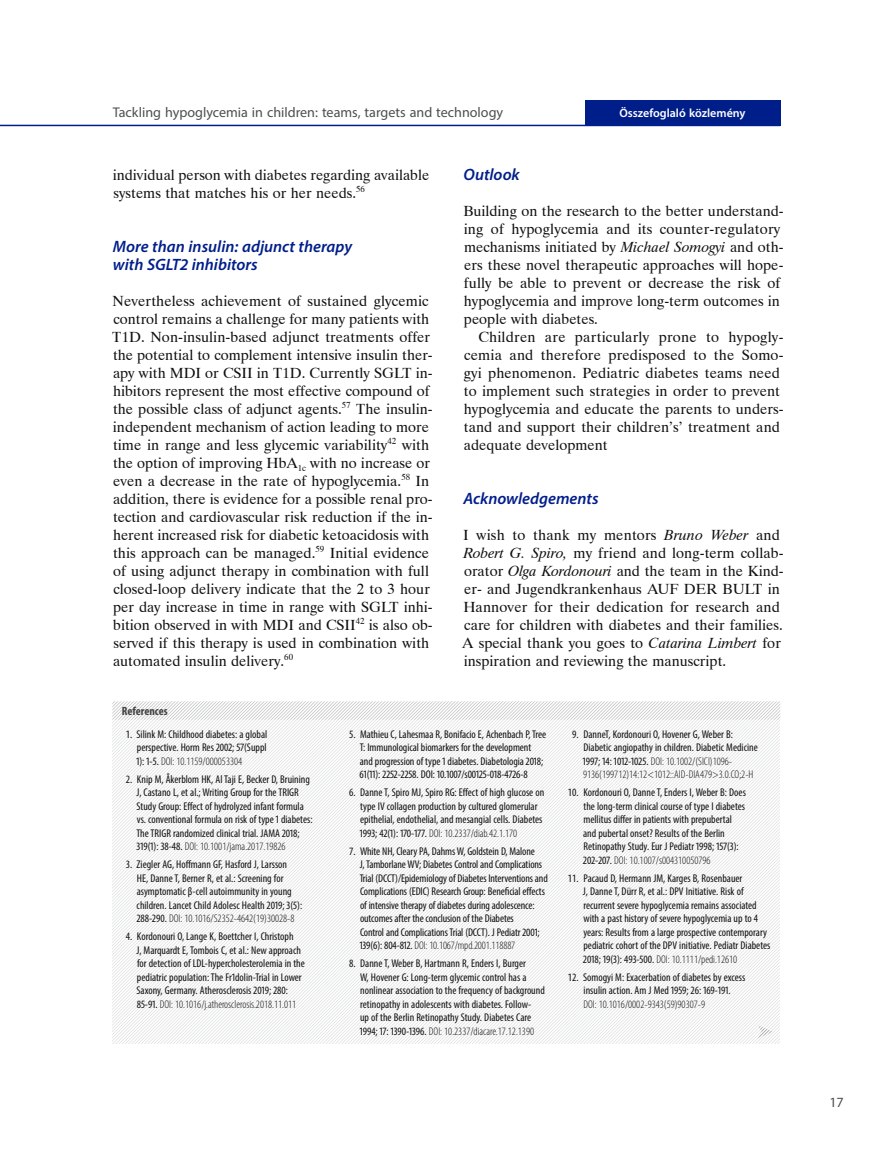
<style>
.page{position:relative;width:893px;height:1161px;background:#fff}
.page>*{position:absolute;margin:0;border:0;box-sizing:border-box;transform-origin:0 0}
.Közcím_1{font:italic 600 16.5px/18px "Myriad Pro";color:#001e8a}
.Normál_beütés_nélkül{font:14.7px/18px "Dutch 801 BTWGL4";color:#11110f}
.t1{font:14.1px "Myriad Pro";color:#4d4f4e}
.t2{font:600 12px "Myriad Pro";color:#fff}
.t3{font:700 condensed 12px "Myriad Pro";color:#404140}
.t4{font:condensed 11.25px/13.5px "Myriad Pro";color:#11110f}
.s1{font-style:italic}
.s2{font-weight:300}
</style>
<div class="page">
<svg style="left:112px;top:701px;width:669px;height:343px"></svg>
<hr style="left:0;top:125px;width:780px;height:1px;background:#001e8a">
<div style="left:585px;top:100px;width:195px;height:25px;background:#001e8a"></div>
<svg style="left:696px;top:963px;width:85px;height:81px"></svg>
<p class="t1" style="left:113px;top:104px;width:392px">Tackling hypoglycemia in children: teams, targets and technology</p>
<p class="t2" style="left:619px;top:105px;width:128px">Összefoglaló közlemény</p>
<p class="Normál_beütés_nélkül" style="left:113px;top:165px;width:318px">individual person with diabetes regarding available systems that matches his or her needs.<sup>56</sup></p>
<p class="Közcím_1" style="left:113px;top:237px;width:241px">More than insulin: adjunct therapy with SGLT2 inhibitors</p>
<p class="Normál_beütés_nélkül" style="left:112px;top:291px;width:322px">Nevertheless achievement of sustained glycemic control remains a challenge for many patients with T1D. Non-insulin-based adjunct treatments offer the potential to complement intensive insulin ther&shy;apy with MDI or CSII in T1D. Currently SGLT in&shy;hibitors represent the most effective compound of the possible class of adjunct agents.<sup>57</sup> The insulin&shy;independent mechanism of action leading to more time in range and less glycemic variability<sup>42</sup> with the option of improving HbA<sub>1c</sub> with no increase or even a decrease in the rate of hypoglycemia.<sup>58</sup> In addition, there is evidence for a possible renal pro&shy;tection and cardiovascular risk reduction if the in&shy;herent increased risk for diabetic ketoacidosis with this approach can be managed.<sup>59</sup> Initial evidence of using adjunct therapy in combination with full closed-loop delivery indicate that the 2 to 3 hour per day increase in time in range with SGLT inhi&shy;bition observed in with MDI and CSII<sup>42</sup> is also ob&shy;served if this therapy is used in combination with automated insulin delivery.<sup>60</sup></p>
<p class="Közcím_1" style="left:464px;top:165px;width:58px">Outlook</p>
<p class="Normál_beütés_nélkül" style="left:463px;top:201px;width:322px">Building on the research to the better understand&shy;ing of hypoglycemia and its counter-regulatory mechanisms initiated by <span class="s1">Michael Somogyi</span> and oth&shy;ers these novel therapeutic approaches will hope&shy;fully be able to prevent or decrease the risk of hypoglycemia and improve long-term outcomes in people with diabetes.</p>
<p class="Normál_beütés_nélkül" style="left:464px;top:327px;width:321px;text-indent:15px">Children are particularly prone to hypogly&shy;cemia and therefore predisposed to the Somo&shy;gyi phenomenon. Pediatric diabetes teams need to implement such strategies in order to prevent hypoglycemia and educate the parents to unders&shy;tand and support their children’s’ treatment and adequate development</p>
<p class="Közcím_1" style="left:463px;top:489px;width:137px">Acknowledgements</p>
<p class="Normál_beütés_nélkül" style="left:462px;top:525px;width:323px">I wish to thank my mentors <span class="s1">Bruno Weber</span> and <span class="s1">Robert G. Spiro,</span> my friend and long-term collab&shy;orator <span class="s1">Olga Kordonouri</span> and the team in the Kind&shy;er- and Jugendkrankenhaus AUF DER BULT in Hannover for their dedication for research and care for children with diabetes and their families.<br>A special thank you goes to <span class="s1">Catarina Limbert</span> for inspiration and reviewing the manuscript.</p>
<p class="t3" style="left:122px;top:704px;width:47px">References</p>
<p class="t4" style="left:136px;top:727px;width:132px;text-align:justify;text-indent:-11px">1. Silink M: Childhood diabetes: a global perspective. Horm Res 2002; 57(Suppl 1): 1-5. <span class="s2">DOI: 10.1159/000053304</span></p>
<p class="t4" style="left:136px;top:772px;width:178px;text-indent:-11px">2. Knip M, Åkerblom HK, Al Taji E, Becker D, Bruining J, Castano L, et al.; Writing Group for the TRIGR Study Group: Effect of hydrolyzed infant formula vs. conventional formula on risk of type 1 diabetes:<br>The TRIGR randomized clinical trial. JAMA 2018; 319(1): 38-48. <span class="s2">DOI: 10.1001/jama.2017.19826</span></p>
<p class="t4" style="left:137px;top:857px;width:167px;text-indent:-11px">3. Ziegler AG, Hoffmann GF, Hasford J, Larsson<br>HE, Danne T, Berner R, et al.: Screening for asymptomatic β-cell autoimmunity in young children. Lancet Child Adolesc Health 2019; 3(5):<br>288-290. <span class="s2">DOI: 10.1016/S2352-4642(19)30028-8</span></p>
<p class="t4" style="left:136px;top:929px;width:170px;text-indent:-11px">4. Kordonouri O, Lange K, Boettcher I, Christoph<br>J, Marquardt E, Tombois C, et al.: New approach for detection of LDL-hypercholesterolemia in the pediatric population: The Fr1dolin-Trial in Lower Saxony, Germany. Atherosclerosis 2019; 280:<br>85-91. <span class="s2">DOI: 10.1016/j.atherosclerosis.2018.11.011</span></p>
<p class="t4" style="left:360px;top:727px;width:188px;text-indent:-10px">5. Mathieu C, Lahesmaa R, Bonifacio E, Achenbach P, Tree T: Immunological biomarkers for the development and progression of type 1 diabetes. Diabetologia 2018; 61(11): 2252-2258. DOI: 10.1007/s00125-018-4726-8</p>
<p class="t4" style="left:360px;top:785px;width:186px;text-indent:-11px">6. Danne T, Spiro MJ, Spiro RG: Effect of high glucose on type IV collagen production by cultured glomerular epithelial, endothelial, and mesangial cells. Diabetes 1993; 42(1): 170-177. <span class="s2">DOI: 10.2337/diab.42.1.170</span></p>
<p class="t4" style="left:360px;top:844px;width:190px;text-indent:-10px">7. White NH, Cleary PA, Dahms W, Goldstein D, Malone<br>J, Tamborlane WV; Diabetes Control and Complications Trial (DCCT)/Epidemiology of Diabetes Interventions and Complications (EDIC) Research Group: Beneficial effects of intensive therapy of diabetes during adolescence: outcomes after the conclusion of the Diabetes<br>Control and Complications Trial (DCCT). J Pediatr 2001; 139(6): 804-812. <span class="s2">DOI: 10.1067/mpd.2001.118887</span></p>
<p class="t4" style="left:360px;top:956px;width:187px;text-indent:-11px">8. Danne T, Weber B, Hartmann R, Enders I, Burger<br>W, Hovener G: Long-term glycemic control has a nonlinear association to the frequency of background retinopathy in adolescents with diabetes. Follow-<br>up of the Berlin Retinopathy Study. Diabetes Care 1994; 17: 1390-1396. <span class="s2">DOI: 10.2337/diacare.17.12.1390</span></p>
<p class="t4" style="left:583px;top:727px;width:176px;text-indent:-11px">9. DanneT, Kordonouri O, Hovener G, Weber B:<br>Diabetic angiopathy in children. Diabetic Medicine 1997; 14: 1012-1025. <span class="s2">DOI: 10.1002/(SICI)1096- 9136(199712)14:12&lt;1012::AID-DIA479&gt;3.0.CO;2-H</span></p>
<p class="t4" style="left:583px;top:785px;width:164px;text-indent:-15px">10. Kordonouri O, Danne T, Enders I, Weber B: Does the long-term clinical course of type I diabetes mellitus differ in patients with prepubertal and pubertal onset? Results of the Berlin Retinopathy Study. Eur J Pediatr 1998; 157(3):<br>202-207. <span class="s2">DOI: 10.1007/s004310050796</span></p>
<p class="t4" style="left:583px;top:871px;width:189px;text-indent:-15px">11. Pacaud D, Hermann JM, Karges B, Rosenbauer<br>J, Danne T, Dürr R, et al.: DPV Initiative. Risk of recurrent severe hypoglycemia remains associated with a past history of severe hypoglycemia up to 4 years: Results from a large prospective contemporary pediatric cohort of the DPV initiative. Pediatr Diabetes 2018; 19(3): 493-500. <span class="s2">DOI: 10.1111/pedi.12610</span></p>
<p class="t4" style="left:583px;top:970px;width:163px;text-indent:-16px">12. Somogyi M: Exacerbation of diabetes by excess insulin action. Am J Med 1959; 26: 169-191.<br><span class="s2">DOI: 10.1016/0002-9343(59)90307-9</span></p>
<p class="t1" style="left:829px;top:1094px;width:16px">17</p>
</div>
